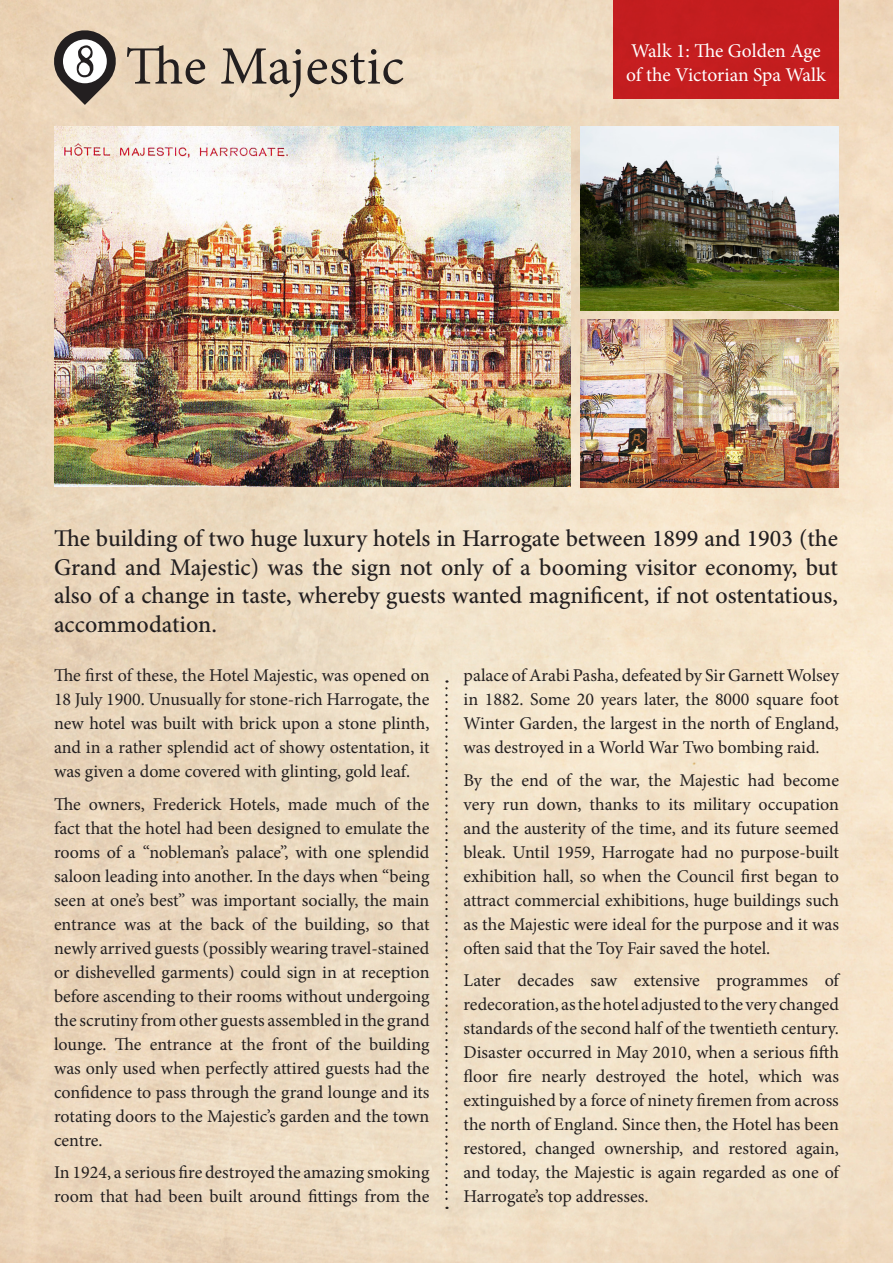
<style>
.page{position:relative;width:893px;height:1263px;background:#fff}
.page>*{position:absolute;margin:0;border:0;box-sizing:border-box;transform-origin:0 0}
.t1{font:54px "Minion Pro";letter-spacing:.01em;color:#231f20}
.Paragraph_Style_1{font:500 24px/28.8px "Minion Pro";color:#231f20;text-align:justify}
.t2{font:19.5px/23.4px "Minion Pro";color:#fff}
.Paragraph_Style_1-2{font:18px/24px "Minion Pro";letter-spacing:-.005em;color:#231f20;text-align:justify}
</style>
<div class="page">
<img style="left:0;top:0;width:893px;height:1263px">
<img style="left:54px;top:126px;width:517px;height:360px">
<img style="left:580px;top:126px;width:259px;height:185px">
<img style="left:580px;top:320px;width:259px;height:168px">
<div style="left:613px;top:0;width:226px;height:98px;background:#c41d1f"></div>
<svg style="left:445px;top:680px;width:3px;height:529px;background:#c7baa6"></svg>
<svg style="left:51px;top:27px;width:68px;height:78px"></svg>
<p class="t1" style="left:125px;top:30px;width:280px">The Majestic</p>
<p class="t2" style="left:626px;top:40px;width:201px">Walk 1: The Golden Age of the Victorian Spa Walk</p>
<p class="Paragraph_Style_1" style="left:54px;top:525px;width:785px">The building of two huge luxury hotels in Harrogate between 1899 and 1903 (the Grand and Majestic) was the sign not only of a booming visitor economy, but also of a change in taste, whereby guests wanted magnificent, if not ostentatious, accommodation.</p>
<p class="Paragraph_Style_1-2" style="left:54px;top:663px;width:377px">The first of these, the Hotel Majestic, was opened on 18 July 1900. Unusually for stone-rich Harrogate, the new hotel was built with brick upon a stone plinth, and in a rather splendid act of showy ostentation, it was given a dome covered with glinting, gold leaf.</p>
<p class="Paragraph_Style_1-2" style="left:54px;top:792px;width:377px">The owners, Frederick Hotels, made much of the fact that the hotel had been designed to emulate the rooms of a “nobleman’s palace”, with one splendid saloon leading into another. In the days when “being seen at one’s best” was important socially, the main entrance was at the back of the building, so that newly arrived guests (possibly wearing travel-stained or dishevelled garments) could sign in at reception before ascending to their rooms without undergoing the scrutiny from other guests assembled in the grand lounge. The entrance at the front of the building was only used when perfectly attired guests had the confidence to pass through the grand lounge and its rotating doors to the Majestic’s garden and the town centre.</p>
<p class="Paragraph_Style_1-2" style="left:54px;top:1160px;width:377px">In 1924, a serious fire destroyed the amazing smoking room that had been built around fittings from the</p>
<p class="Paragraph_Style_1-2" style="left:463px;top:663px;width:377px">palace of Arabi Pasha, defeated by Sir Garnett Wolsey in 1882. Some 20 years later, the 8000 square foot Winter Garden, the largest in the north of England, was destroyed in a World War Two bombing raid.</p>
<p class="Paragraph_Style_1-2" style="left:463px;top:768px;width:377px">By the end of the war, the Majestic had become very run down, thanks to its military occupation and the austerity of the time, and its future seemed bleak. Until 1959, Harrogate had no purpose-built exhibition hall, so when the Council first began to attract commercial exhibitions, huge buildings such as the Majestic were ideal for the purpose and it was often said that the Toy Fair saved the hotel.</p>
<p class="Paragraph_Style_1-2" style="left:463px;top:968px;width:377px">Later decades saw extensive programmes of redecoration, as the hotel adjusted to the very changed standards of the second half of the twentieth century.<br>Disaster occurred in May 2010, when a serious fifth floor fire nearly destroyed the hotel, which was extinguished by a force of ninety firemen from across the north of England. Since then, the Hotel has been restored, changed ownership, and restored again, and today, the Majestic is again regarded as one of Harrogate’s top addresses.</p>
</div>
